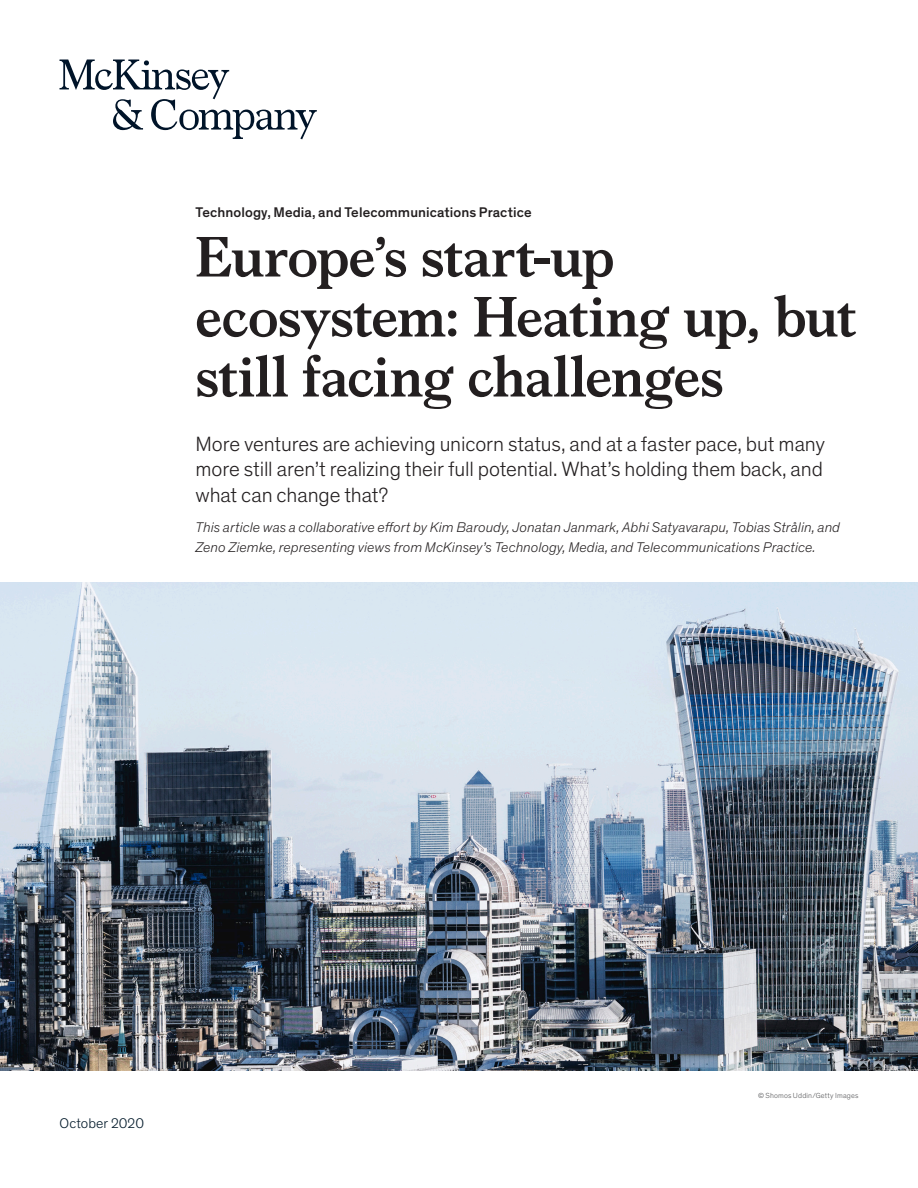
<style>
.page{position:relative;width:918px;height:1188px;background:#fff}
.page>*{position:absolute;margin:0;border:0;box-sizing:border-box;transform-origin:0 0}
.Title_of_article-dee{font:700 57px/60px "Bower";letter-spacing:-.01em;color:#231f20}
.Standfirst-Dek_McKin{font:300 21px/25.5px "Mc Kinsey Sans";letter-spacing:-.005em;color:#231f20;text-align:justify}
.Author_byline{font:italic 300 14.25px/19.5px "Mc Kinsey Sans";letter-spacing:.005em;color:#231f20}
.Eyebrow{font:500 14.25px "Mc Kinsey Sans";letter-spacing:.005em;color:#231f20}
.Cover_date_-_Deep_bl{font:300 14.25px "Mc Kinsey Sans";letter-spacing:.005em;color:#051c2c}
.Art_Photo_credit{font:300 7.5px "Mc Kinsey Sans";letter-spacing:.02em;color:#57585a}
</style>
<div class="page">
<img style="left:0;top:582px;width:918px;height:488px">
<svg style="left:60px;top:60px;width:257px;height:79px"></svg>
<p class="Eyebrow" style="left:196px;top:201px;width:338px">Technology, Media, and Telecommunications Practice</p>
<p class="Title_of_article-dee" style="left:196px;top:223px;width:663px">Europe’s start-up ecosystem: Heating up, but still facing challenges</p>
<p class="Standfirst-Dek_McKin" style="left:196px;top:430px;width:631px">More ventures are achieving unicorn status, and at a faster pace, but many more still aren’t realizing their full potential. What’s holding them back, and what can change that?</p>
<p class="Author_byline" style="left:196px;top:517px;width:646px">This article was a collaborative effort by Kim Baroudy, Jonatan Janmark, Abhi Satyavarapu, Tobias Strålin, and<br>Zeno Ziemke, representing views from McKinsey’s Technology, Media, and Telecommunications Practice.</p>
<p class="Cover_date_-_Deep_bl" style="left:60px;top:1113px;width:86px">October 2020</p>
<p class="Art_Photo_credit" style="left:758px;top:1090px;width:102px">© Shomos Uddin/Getty Images</p>
</div>
